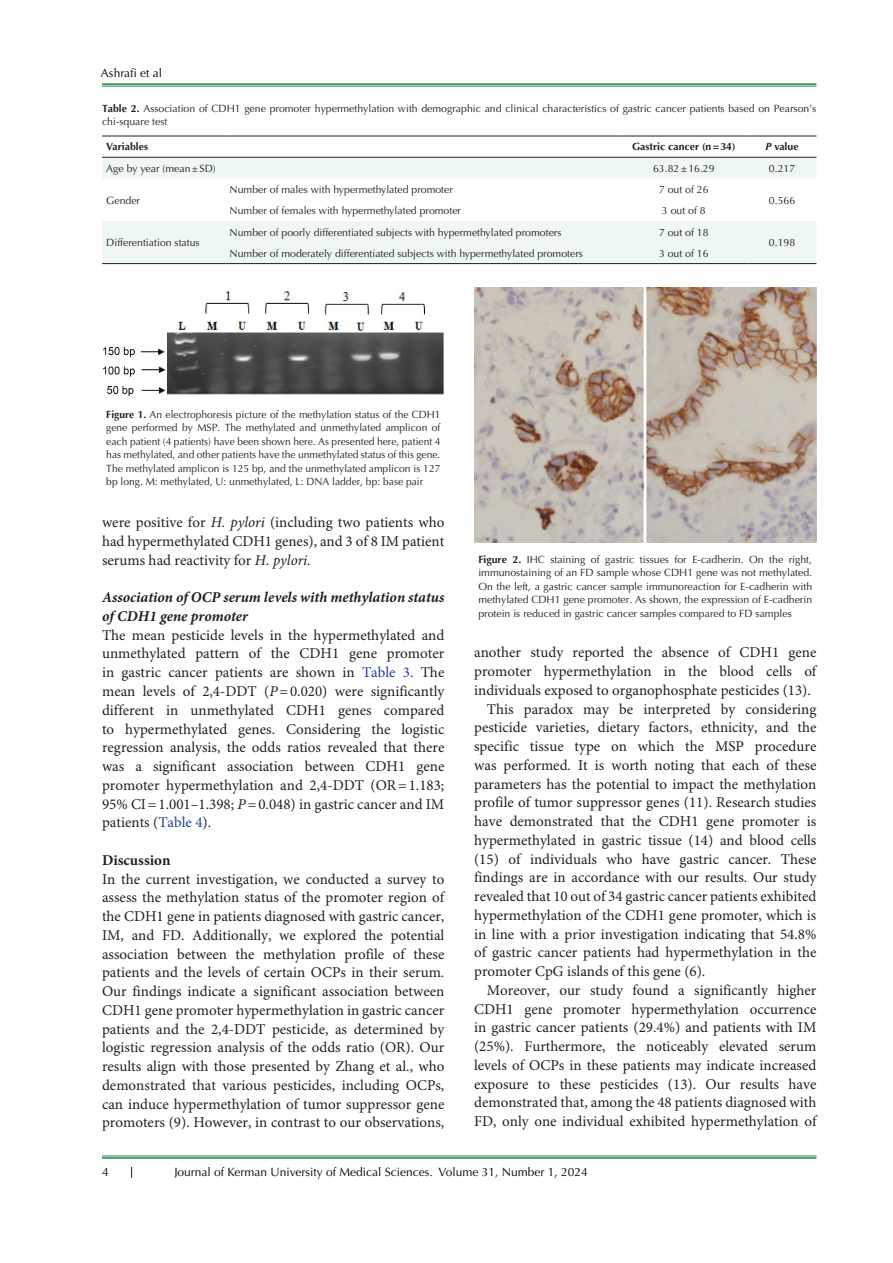
<style>
.page{position:relative;width:893px;height:1263px;background:#fff}
.page>*{position:absolute;margin:0;border:0;box-sizing:border-box;transform-origin:0 0}
.t1{font:15px/18.8px "Minion Pro";color:#231f20;text-align:justify}
.t2{font:italic 700 15px/18.8px "Minion Pro";color:#231f20}
.t3{font:700 15px "Minion Pro";color:#231f20}
.t4{font:12px "Optima LT Std";color:#040503}
.t5{font:10.5px/13.5px "Optima LT Std";color:#231f20;text-align:justify}
.t6{font:700 10.5px "Optima LT Std";color:#231f20}
.s1{font-weight:700}
.s2{font-style:italic}
.s3{color:#253f8e}
</style>
<div class="page">
<hr style="left:102px;top:83px;width:714px;height:2px;background:#1e8742">
<hr style="left:102px;top:86px;width:714px;height:1px;background:#1e8742">
<hr style="left:102px;top:1156px;width:714px;height:1px;background:#1e8742">
<hr style="left:102px;top:1157px;width:714px;height:2px;background:#1e8742">
<svg style="left:102px;top:158px;width:714px;height:105px;fill:#eef7f1"></svg>
<hr style="left:102px;top:136px;width:123px;height:1px;background:#231f20">
<hr style="left:225px;top:136px;width:395px;height:1px;background:#231f20">
<hr style="left:620px;top:136px;width:128px;height:1px;background:#231f20">
<hr style="left:748px;top:136px;width:68px;height:1px;background:#231f20">
<hr style="left:102px;top:157px;width:123px;height:1px;background:#231f20">
<hr style="left:225px;top:157px;width:395px;height:1px;background:#231f20">
<hr style="left:620px;top:157px;width:128px;height:1px;background:#231f20">
<hr style="left:748px;top:157px;width:68px;height:1px;background:#231f20">
<hr style="left:102px;top:263px;width:123px;height:1px;background:#231f20">
<hr style="left:748px;top:263px;width:68px;height:1px;background:#231f20">
<hr style="left:225px;top:263px;width:395px;height:1px;background:#231f20">
<hr style="left:620px;top:263px;width:128px;height:1px;background:#231f20">
<img style="left:103px;top:289px;width:341px;height:108px">
<img style="left:474px;top:287px;width:342px;height:255px">
<p class="t4" style="left:101px;top:66px;width:63px">Ashrafi et al</p>
<p class="t5" style="left:102px;top:102px;width:716px"><span class="s1">Table 2.</span> Association of CDH1 gene promoter hypermethylation with demographic and clinical characteristics of gastric cancer patients based on Pearson’s chi-square test</p>
<p class="t6" style="left:106px;top:141px;width:43px">Variables</p>
<p class="t6" style="left:632px;top:141px;width:105px">Gastric cancer (n=34)</p>
<p class="t6" style="left:765px;top:141px;width:35px"><span class="s2">P</span> value</p>
<p class="t5" style="left:106px;top:162px;width:111px">Age by year (mean±SD)</p>
<p class="t5" style="left:653px;top:162px;width:63px">63.82±16.29</p>
<p class="t5" style="left:769px;top:162px;width:28px">0.217</p>
<p class="t5" style="left:106px;top:193px;width:35px">Gender</p>
<p class="t5" style="left:230px;top:183px;width:225px">Number of males with hypermethylated promoter</p>
<p class="t5" style="left:659px;top:183px;width:51px">7 out of 26</p>
<p class="t5" style="left:769px;top:193px;width:28px">0.566</p>
<p class="t5" style="left:106px;top:236px;width:95px">Differentiation status</p>
<p class="t5" style="left:230px;top:204px;width:233px">Number of females with hypermethylated promoter</p>
<p class="t5" style="left:662px;top:204px;width:45px">3 out of 8</p>
<p class="t5" style="left:230px;top:225px;width:333px">Number of poorly differentiated subjects with hypermethylated promoters</p>
<p class="t5" style="left:659px;top:225px;width:51px">7 out of 18</p>
<p class="t5" style="left:230px;top:246px;width:355px">Number of moderately differentiated subjects with hypermethylated promoters</p>
<p class="t5" style="left:659px;top:246px;width:51px">3 out of 16</p>
<p class="t5" style="left:106px;top:407px;width:336px"><span class="s1">Figure 1.</span> An electrophoresis picture of the methylation status of the CDH1 gene performed by MSP. The methylated and unmethylated amplicon of each patient (4 patients) have been shown here. As presented here, patient 4 has methylated, and other patients have the unmethylated status of this gene.<br>The methylated amplicon is 125 bp, and the unmethylated amplicon is 127 bp long. M: methylated, U: unmethylated, L: DNA ladder, bp: base pair</p>
<p class="t5" style="left:769px;top:236px;width:28px">0.198</p>
<p class="t1" style="left:102px;top:514px;width:344px">were positive for <span class="s2">H. pylori</span> (including two patients who had hypermethylated CDH1 genes), and 3 of 8 IM patient serums had reactivity for <span class="s2">H. pylori</span>.</p>
<p class="t2" style="left:102px;top:588px;width:344px">Association of OCP serum levels with methylation status of CDH1 gene promoter</p>
<p class="t1" style="left:102px;top:626px;width:344px">The mean pesticide levels in the hypermethylated and unmethylated pattern of the CDH1 gene promoter in gastric cancer patients are shown in <span class="s3">Table 3</span>. The mean levels of 2,4-DDT (<span class="s2">P</span>=0.020) were significantly different in unmethylated CDH1 genes compared to hypermethylated genes. Considering the logistic regression analysis, the odds ratios revealed that there was a significant association between CDH1 gene promoter hypermethylation and 2,4-DDT (OR=1.183; 95% CI=1.001–1.398; <span class="s2">P=</span>0.048) in gastric cancer and IM patients (<span class="s3">Table 4</span>).</p>
<p class="t3" style="left:102px;top:849px;width:70px">Discussion</p>
<p class="t1" style="left:102px;top:870px;width:344px">In the current investigation, we conducted a survey to assess the methylation status of the promoter region of the CDH1 gene in patients diagnosed with gastric cancer, IM, and FD. Additionally, we explored the potential association between the methylation profile of these patients and the levels of certain OCPs in their serum.<br>Our findings indicate a significant association between CDH1 gene promoter hypermethylation in gastric cancer patients and the 2,4-DDT pesticide, as determined by logistic regression analysis of the odds ratio (OR). Our results align with those presented by Zhang et al., who demonstrated that various pesticides, including OCPs, can induce hypermethylation of tumor suppressor gene promoters (9). However, in contrast to our observations,</p>
<p class="t5" style="left:478px;top:553px;width:335px"><span class="s1">Figure 2.</span> IHC staining of gastric tissues for E-cadherin. On the right, immunostaining of an FD sample whose CDH1 gene was not methylated.<br>On the left, a gastric cancer sample immunoreaction for E-cadherin with methylated CDH1 gene promoter. As shown, the expression of E-cadherin protein is reduced in gastric cancer samples compared to FD samples</p>
<p class="t1" style="left:474px;top:644px;width:344px">another study reported the absence of CDH1 gene promoter hypermethylation in the blood cells of individuals exposed to organophosphate pesticides (13).</p>
<p class="t1" style="left:474px;top:700px;width:344px;text-indent:13px">This paradox may be interpreted by considering pesticide varieties, dietary factors, ethnicity, and the specific tissue type on which the MSP procedure was performed. It is worth noting that each of these parameters has the potential to impact the methylation profile of tumor suppressor genes (11). Research studies have demonstrated that the CDH1 gene promoter is hypermethylated in gastric tissue (14) and blood cells (15) of individuals who have gastric cancer. These findings are in accordance with our results. Our study revealed that 10 out of 34 gastric cancer patients exhibited hypermethylation of the CDH1 gene promoter, which is in line with a prior investigation indicating that 54.8% of gastric cancer patients had hypermethylation in the promoter CpG islands of this gene (6).</p>
<p class="t1" style="left:474px;top:981px;width:344px;text-indent:13px">Moreover, our study found a significantly higher CDH1 gene promoter hypermethylation occurrence in gastric cancer patients (29.4%) and patients with IM (25%). Furthermore, the noticeably elevated serum levels of OCPs in these patients may indicate increased exposure to these pesticides (13). Our results have demonstrated that, among the 48 patients diagnosed with FD, only one individual exhibited hypermethylation of</p>
<p class="t4" style="left:102px;top:1165px;width:8px">4</p>
<p class="t4" style="left:174px;top:1165px;width:415px">Journal of Kerman University of Medical Sciences. Volume 31, Number 1, 2024</p>
</div>
